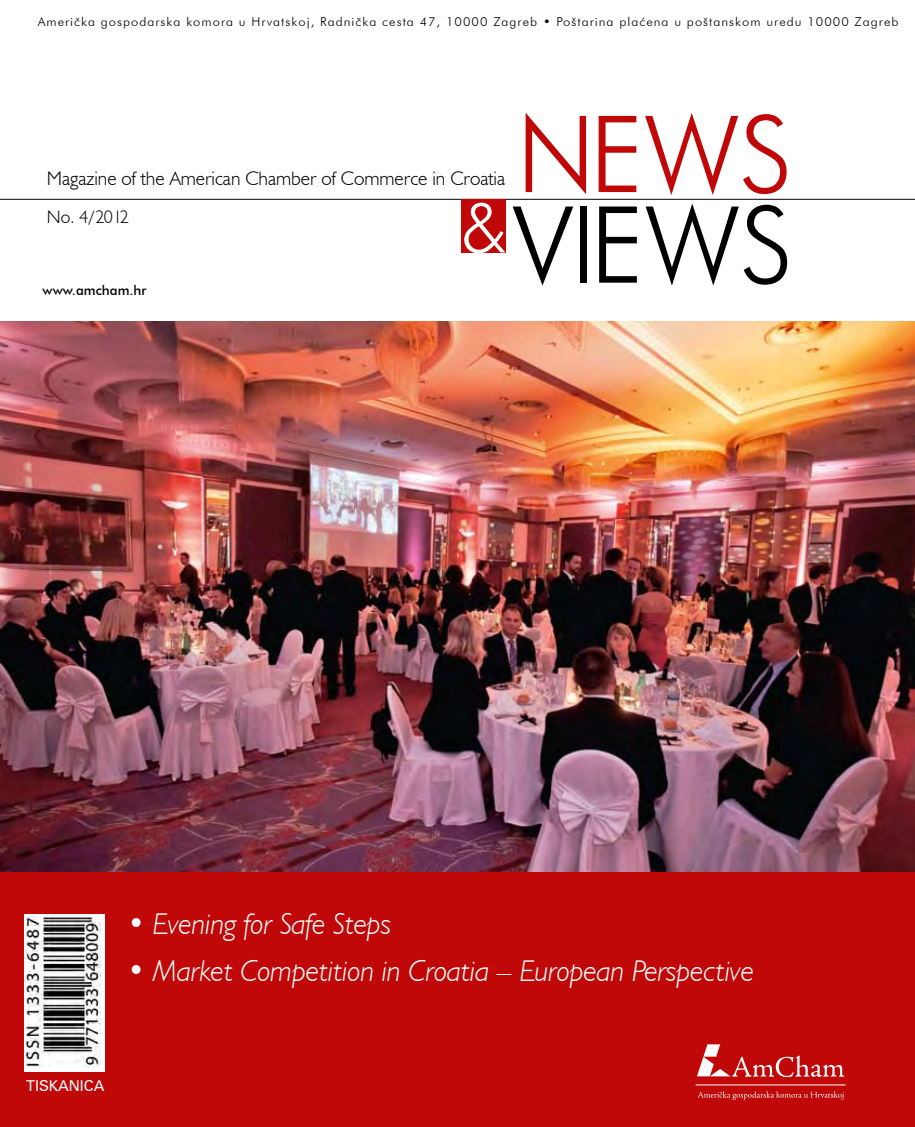
<style>
.page{position:relative;width:915px;height:1127px;background:#fff}
.page>*{position:absolute;margin:0;border:0;box-sizing:border-box;transform-origin:0 0}
.t1{font:300 106.5px/90.6px "Futura BT";color:#000}
.t2{font:300 69.9px "Futura BT";color:#fff}
.t3{font:italic 300 30px "Humanist 521 BT";color:#fff}
.t4{font:300 19.5px "Humanist 521 BT";color:#000}
.t5{font:300 18px "Humanist 521 BT";letter-spacing:-.02em;color:#000}
.t6{font:15px "Zurich BT";color:#fff}
.t7{font:500 13.5px "Futura BT";color:#000}
.t8{font:300 12.3px "Futura BT";letter-spacing:.08em;color:#000;scale:1.05 1}
.s1{color:#c00808}
.s2{font-family:"Swiss 721 BT";font-weight:100;font-style:normal}
</style>
<div class="page">
<img style="left:0;top:322px;width:914px;height:551px">
<div style="left:0;top:873px;width:914px;height:254px;background:#c00808"></div>
<hr style="left:0;top:199px;width:914px;height:1px;background:#000">
<div style="left:461px;top:199px;width:45px;height:53px;background:#c00808"></div>
<hr style="left:695px;top:1084px;width:150px;height:1px;background:#fff">
<svg style="left:697px;top:1044px;width:147px;height:33px"></svg>
<svg style="left:698px;top:1091px;width:145px;height:9px"></svg>
<div style="left:24px;top:914px;width:81px;height:158px;background:#fff"></div>
<img style="left:26px;top:915px;width:74px;height:152px">
<p class="t8" style="left:38px;top:14px;width:821px">Američka gospodarska komora u Hrvatskoj, Radnička cesta 47, 10000 Zagreb • Poštarina plaćena u poštanskom uredu 10000 Zagreb</p>
<p class="t1" style="left:513px;top:108px;width:281px"><span class="s1">News<br></span>VIews</p>
<p class="t4" style="left:47px;top:166px;width:459px">Magazine of the American Chamber of Commerce in Croatia</p>
<p class="t5" style="left:47px;top:206px;width:84px">No. 4/2012</p>
<p class="t2" style="left:461px;top:185px;width:46px">&amp;</p>
<p class="t7" style="left:43px;top:282px;width:105px">www.amcham.hr</p>
<p class="t3" style="left:127px;top:906px;width:265px"><span class="s2">•</span> Evening for Safe Steps</p>
<p class="t3" style="left:127px;top:952px;width:628px"><span class="s2">•</span> Market Competition in Croatia – European Perspective</p>
<p class="t6" style="left:26px;top:1076px;width:80px">TISKANICA</p>
</div>
